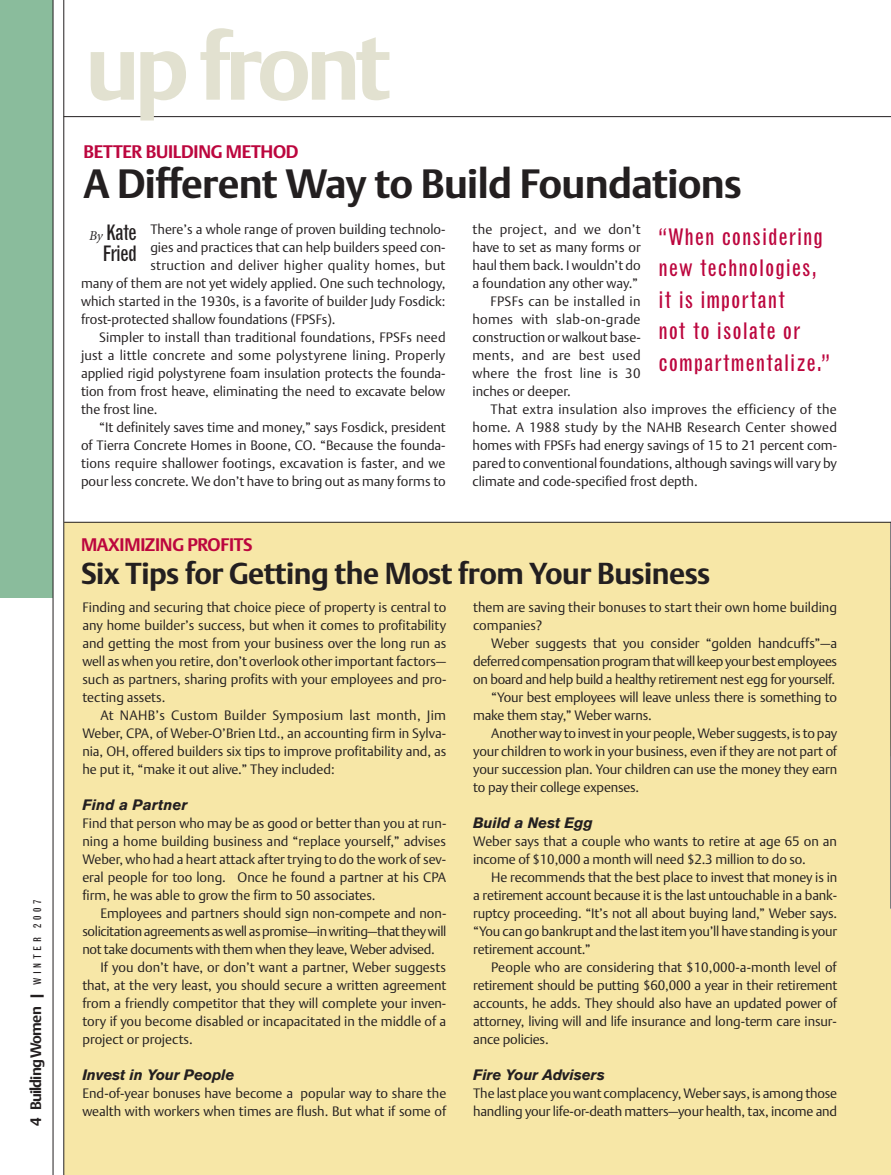
<style>
.page{position:relative;width:891px;height:1175px;background:#fff}
.page>*{position:absolute;margin:0;border:0;box-sizing:border-box;transform-origin:0 0}
.t1{font:700 92.1px "DTL Argo T";letter-spacing:-.055em;color:#e2e1d0}
.t2{font:700 40.5px "DTL Argo T";letter-spacing:-.015em;color:#231f20}
.t3{font:700 30px "DTL Argo T";letter-spacing:-.015em;color:#231f20}
.t4{font:condensed 22.5px/31.5px "Grotesque";letter-spacing:.04em;color:#bc063e}
.t5{font:condensed 21px/21px "Grotesque";letter-spacing:-.04em;color:#231f20;text-align:right}
.t6{font:700 18px "DTL Argo T";letter-spacing:-.015em;color:#bc063e}
.t7{font:italic 700 15px "Akzidenz Grotesk BE";letter-spacing:-.01em;color:#231f20}
.t8{font:700 15px "DTL Argo T";letter-spacing:-.055em;color:#231f20}
.t9{font:13.5px/18px "DTL Argo T Light";letter-spacing:-.005em;color:#231f20;text-align:justify}
.t10{font:13.5px "DTL Argo T Light";letter-spacing:.02em;color:#231f20}
.t11{font:13.5px "DTL Argo T Light";letter-spacing:-.025em;color:#231f20}
.t12{font:13.5px "DTL Argo T Light";letter-spacing:-.03em;color:#231f20}
.t13{font:13.5px "DTL Argo T Light";letter-spacing:.015em;color:#231f20}
.s1{font-family:"Grotesque";font-weight:400;font-stretch:condensed;font-size:10.5px}
.s2{font-family:"Minion";font-style:italic;font-stretch:normal;font-size:13.5px}
</style>
<div class="page">
<div style="left:64px;top:522px;width:827px;height:652px;background:#f7e7a7"></div>
<div style="left:0;top:0;width:53px;height:597px;background:#8abc9c"></div>
<hr style="left:53px;top:0;width:1px;height:1174px;background:#231f20">
<hr style="left:63px;top:0;width:1px;height:1174px;background:#231f20">
<hr style="left:64px;top:116px;width:827px;height:1px;background:#231f20">
<svg style="left:890px;top:523px;width:1px;height:385px"></svg>
<hr style="left:64px;top:522px;width:827px;height:1px;background:#231f20">
<p class="t8" style="left:27px;top:1125px;width:227px;rotate:-90deg">4 BuildingWomen | <span class="s1">W I N T E R 2 0 0 7</span></p>
<h1 class="t1" style="left:85px;top:14px;width:307px">up front</h1>
<h3 class="t6" style="left:83px;top:141px;width:217px">BETTER BUILDING METHOD</h3>
<h2 class="t2" style="left:83px;top:160px;width:660px">A Different Way to Build Foundations</h2>
<h3 class="t5" style="left:89px;top:223px;width:50px"><span class="s2">By</span> Kate<br>Fried</h3>
<p class="t9" style="left:150px;top:220px;width:297px">There’s a whole range of proven building technolo-</p>
<p class="t9" style="left:150px;top:238px;width:297px">gies and practices that can help builders speed con-</p>
<p class="t10" style="left:150px;top:257px;width:297px">struction and deliver higher quality homes, but</p>
<p class="t9" style="left:81px;top:274px;width:366px">many of them are not yet widely applied. One such technology,</p>
<p class="t9" style="left:81px;top:292px;width:366px">which started in the 1930s, is a favorite of builder Judy Fosdick:</p>
<p class="t9" style="left:81px;top:310px;width:256px">frost-protected shallow foundations (FPSFs).</p>
<p class="t9" style="left:99px;top:328px;width:348px">Simpler to install than traditional foundations, FPSFs need</p>
<p class="t10" style="left:81px;top:347px;width:366px">just a little concrete and some polystyrene lining. Properly</p>
<p class="t9" style="left:81px;top:364px;width:366px">applied rigid polystyrene foam insulation protects the founda-</p>
<p class="t9" style="left:81px;top:382px;width:366px">tion from frost heave, eliminating the need to excavate below</p>
<p class="t9" style="left:81px;top:400px;width:78px">the frost line.</p>
<p class="t9" style="left:99px;top:418px;width:348px">“It definitely saves time and money,” says Fosdick, president</p>
<p class="t9" style="left:81px;top:436px;width:366px">of Tierra Concrete Homes in Boone, CO. “Because the founda-</p>
<p class="t13" style="left:81px;top:455px;width:366px">tions require shallower footings, excavation is faster, and we</p>
<p class="t9" style="left:81px;top:472px;width:366px">pour less concrete. We don’t have to bring out as many forms to</p>
<p class="t10" style="left:473px;top:221px;width:170px">the project, and we don’t</p>
<p class="t9" style="left:473px;top:238px;width:170px">have to set as many forms or</p>
<p class="t9" style="left:473px;top:256px;width:170px">haul them back. I wouldn’t do</p>
<p class="t9" style="left:473px;top:274px;width:167px">a foundation any other way.”</p>
<p class="t10" style="left:491px;top:293px;width:152px">FPSFs can be installed in</p>
<p class="t10" style="left:472px;top:311px;width:170px">homes with slab-on-grade</p>
<p class="t9" style="left:472px;top:328px;width:170px">construction or walkout base-</p>
<p class="t10" style="left:472px;top:347px;width:170px">ments, and are best used</p>
<p class="t10" style="left:472px;top:365px;width:170px">where the frost line is 30</p>
<p class="t9" style="left:472px;top:382px;width:100px">inches or deeper.</p>
<p class="t10" style="left:491px;top:401px;width:348px">That extra insulation also improves the efficiency of the</p>
<p class="t10" style="left:472px;top:419px;width:366px">home. A 1988 study by the NAHB Research Center showed</p>
<p class="t9" style="left:472px;top:436px;width:366px">homes with FPSFs had energy savings of 15 to 21 percent com-</p>
<p class="t9" style="left:472px;top:454px;width:366px">pared to conventional foundations, although savings will vary by</p>
<p class="t9" style="left:472px;top:472px;width:227px">climate and code-specified frost depth.</p>
<h3 class="t4" style="left:659px;top:222px;width:173px">“When considering new technologies, it is important<br>not to isolate or compartmentalize.”</h3>
<h3 class="t6" style="left:81px;top:534px;width:173px">MAXIMIZING PROFITS</h3>
<h3 class="t3" style="left:81px;top:556px;width:631px">Six Tips for Getting the Most from Your Business</h3>
<p class="t9" style="left:82px;top:598px;width:365px">Finding and securing that choice piece of property is central to any home builder’s success, but when it comes to profitability and getting the most from your business over the long run as well as when you retire, don’t overlook other important factors— such as partners, sharing profits with your employees and pro&shy;tecting assets.</p>
<p class="t9" style="left:82px;top:706px;width:365px;text-indent:18px">At NAHB’s Custom Builder Symposium last month, Jim Weber, CPA, of Weber-O’Brien Ltd., an accounting firm in Sylva&shy;nia, OH, offered builders six tips to improve profitability and, as he put it, “make it out alive.” They included:</p>
<p class="t7" style="left:82px;top:799px;width:107px">Find a Partner</p>
<p class="t9" style="left:82px;top:814px;width:365px">Find that person who may be as good or better than you at run&shy;ning a home building business and “replace yourself,” advises Weber, who had a heart attack after trying to do the work of sev&shy;eral people for too long. Once he found a partner at his CPA firm, he was able to grow the firm to 50 associates.</p>
<p class="t9" style="left:100px;top:904px;width:347px">Employees and partners should sign non-compete and non-</p>
<p class="t11" style="left:82px;top:923px;width:366px">solicitation agreements as well as promise—in writing—that they will</p>
<p class="t11" style="left:82px;top:941px;width:354px">not take documents with them when they leave, Weber advised.</p>
<p class="t9" style="left:100px;top:958px;width:347px">If you don’t have, or don’t want a partner, Weber suggests</p>
<p class="t9" style="left:82px;top:976px;width:365px">that, at the very least, you should secure a written agreement</p>
<p class="t9" style="left:82px;top:994px;width:365px">from a friendly competitor that they will complete your inven-</p>
<p class="t9" style="left:82px;top:1012px;width:365px">tory if you become disabled or incapacitated in the middle of a</p>
<p class="t9" style="left:82px;top:1030px;width:112px">project or projects.</p>
<p class="t7" style="left:82px;top:1069px;width:154px">Invest in Your People</p>
<p class="t9" style="left:82px;top:1084px;width:365px">End-of-year bonuses have become a popular way to share the wealth with workers when times are flush. But what if some of</p>
<p class="t9" style="left:473px;top:598px;width:365px">them are saving their bonuses to start their own home building companies?</p>
<p class="t9" style="left:491px;top:634px;width:347px">Weber suggests that you consider “golden handcuffs”—a</p>
<p class="t12" style="left:473px;top:653px;width:365px">deferred compensation program that will keep your best employees</p>
<p class="t11" style="left:473px;top:671px;width:364px">on board and help build a healthy retirement nest egg for yourself.</p>
<p class="t9" style="left:491px;top:688px;width:347px">“Your best employees will leave unless there is something to</p>
<p class="t9" style="left:473px;top:706px;width:180px">make them stay,” Weber warns.</p>
<p class="t9" style="left:491px;top:724px;width:347px">Another way to invest in your people, Weber suggests, is to pay</p>
<p class="t9" style="left:473px;top:742px;width:366px">your children to work in your business, even if they are not part of</p>
<p class="t9" style="left:473px;top:760px;width:366px">your succession plan. Your children can use the money they earn</p>
<p class="t9" style="left:473px;top:778px;width:168px">to pay their college expenses.</p>
<p class="t7" style="left:473px;top:817px;width:121px">Build a Nest Egg</p>
<p class="t9" style="left:473px;top:832px;width:365px">Weber says that a couple who wants to retire at age 65 on an income of $10,000 a month will need $2.3 million to do so.</p>
<p class="t9" style="left:473px;top:868px;width:366px;text-indent:18px">He recommends that the best place to invest that money is in a retirement account because it is the last untouchable in a bank&shy;ruptcy proceeding. “It’s not all about buying land,” Weber says. “You can go bankrupt and the last item you’ll have standing is your retirement account.”</p>
<p class="t9" style="left:473px;top:958px;width:366px;text-indent:18px">People who are considering that $10,000-a-month level of retirement should be putting $60,000 a year in their retirement accounts, he adds. They should also have an updated power of attorney, living will and life insurance and long-term care insur&shy;ance policies.</p>
<p class="t7" style="left:473px;top:1069px;width:133px">Fire Your Advisers</p>
<p class="t9" style="left:473px;top:1084px;width:366px">The last place you want complacency, Weber says, is among those handling your life-or-death matters—your health, tax, income and</p>
</div>
